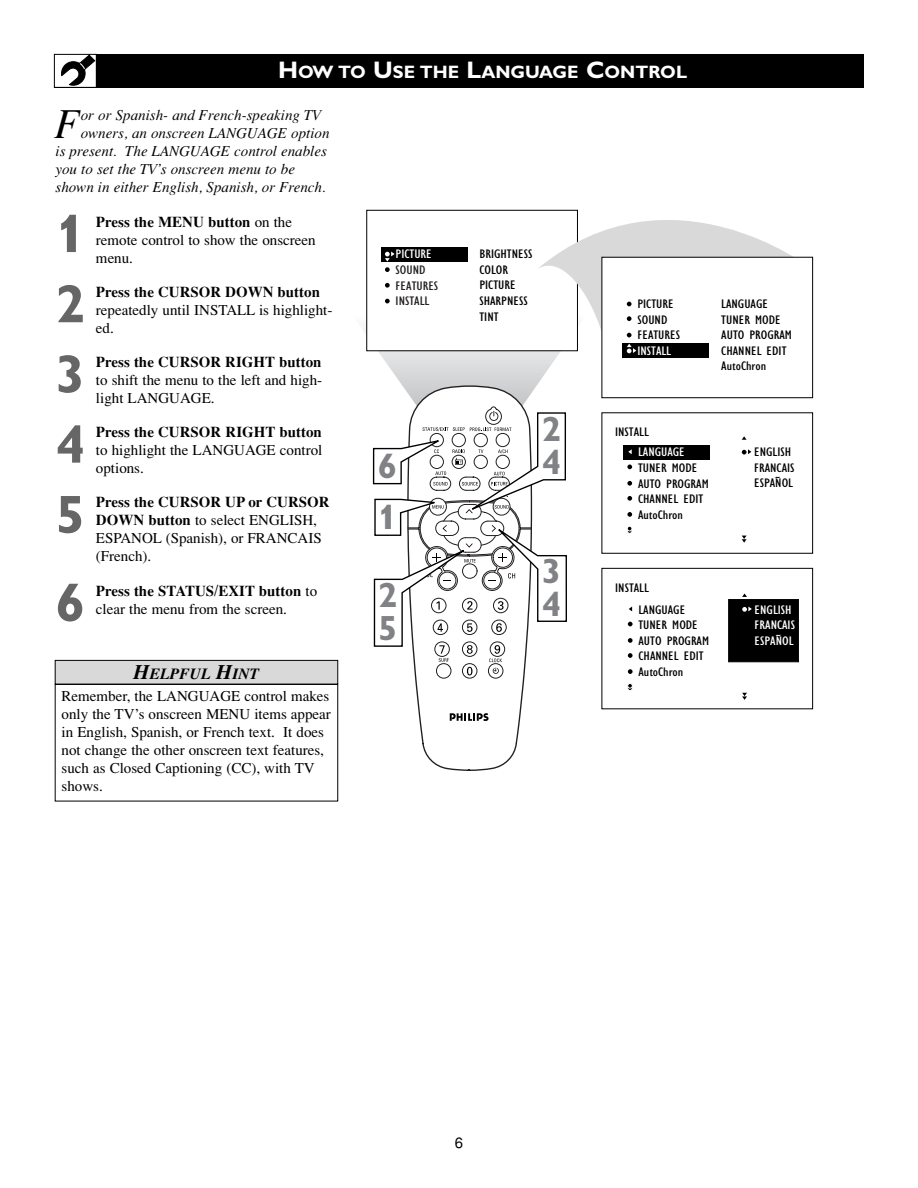
<style>
.page{position:relative;width:918px;height:1188px;background:#fff}
.page>*{position:absolute;margin:0;border:0;box-sizing:border-box;transform-origin:0 0}
.t1{font:700 54px "Gill Alt One";color:#666}
.t2{font:italic 42.15px "Times";color:#000}
.t3{font:700 35.1px/33px "Gill Alt One";color:#808285}
.t4{font:700 18px "Gill Alt One";color:#fff}
.t5{font:italic 700 15.75px "Times";color:#000}
.t6{font:15px/18px "Times";color:#000}
.t7{font:italic 15px "Times";color:#000}
.t8{font:700 15px "Times";color:#000}
.t9{font:15px "Helvetica";color:#000}
.t10{font:condensed 12.75px/15.6px "Gill Sans";color:#000;scale:1.2 1}
.t11{font:condensed 12.75px/15.6px "Gill Sans";color:#fff;scale:1.2 1}
.t12{font:condensed 12.75px/15.6px "Gill Sans";color:#231f20;scale:1.2 1}
.s1{font-size:24px}
.s2{font-weight:700}
.s3{font-size:21px}
</style>
<div class="page">
<div style="left:54px;top:54px;width:810px;height:34px;background:#000"></div>
<svg style="left:415px;top:679px;width:110px;height:92px"></svg>
<svg style="left:450px;top:713px;width:39px;height:8px"></svg>
<div style="left:366px;top:210px;width:212px;height:141px;background:#fff;border:1px solid #000"></div>
<svg style="left:537px;top:209px;width:277px;height:178px"></svg>
<div style="left:601px;top:257px;width:212px;height:141px;background:#fff;border:1px solid #000"></div>
<div style="left:601px;top:412px;width:212px;height:142px;background:#fff;border:1px solid #000"></div>
<div style="left:601px;top:568px;width:212px;height:141px;background:#fff;border:1px solid #000"></div>
<div style="left:729px;top:599px;width:70px;height:63px;background:#000;border:1px solid #000"></div>
<div style="left:381px;top:247px;width:86px;height:15px;background:#000"></div>
<svg style="left:385px;top:252px;width:10px;height:20px"></svg>
<svg style="left:385px;top:283px;width:5px;height:5px"></svg>
<svg style="left:385px;top:299px;width:5px;height:4px"></svg>
<div style="left:623px;top:344px;width:86px;height:14px;background:#000"></div>
<svg style="left:627px;top:302px;width:5px;height:4px"></svg>
<svg style="left:627px;top:333px;width:5px;height:4px"></svg>
<svg style="left:627px;top:316px;width:5px;height:5px"></svg>
<svg style="left:627px;top:344px;width:9px;height:9px"></svg>
<div style="left:624px;top:445px;width:86px;height:15px;background:#000"></div>
<svg style="left:628px;top:449px;width:4px;height:5px"></svg>
<svg style="left:627px;top:481px;width:5px;height:5px"></svg>
<svg style="left:627px;top:465px;width:5px;height:4px"></svg>
<svg style="left:627px;top:496px;width:5px;height:5px"></svg>
<svg style="left:742px;top:449px;width:9px;height:6px"></svg>
<svg style="left:627px;top:512px;width:5px;height:5px"></svg>
<svg style="left:742px;top:436px;width:5px;height:4px"></svg>
<svg style="left:742px;top:536px;width:5px;height:7px"></svg>
<svg style="left:627px;top:526px;width:5px;height:7px"></svg>
<svg style="left:628px;top:638px;width:5px;height:5px"></svg>
<svg style="left:628px;top:622px;width:5px;height:4px"></svg>
<svg style="left:628px;top:653px;width:5px;height:5px"></svg>
<svg style="left:742px;top:607px;width:10px;height:5px"></svg>
<svg style="left:628px;top:669px;width:5px;height:5px"></svg>
<svg style="left:742px;top:593px;width:5px;height:4px"></svg>
<svg style="left:742px;top:693px;width:5px;height:7px"></svg>
<svg style="left:628px;top:684px;width:4px;height:6px"></svg>
<svg style="left:362px;top:316px;width:223px;height:363px"></svg>
<div style="left:55px;top:55px;width:41px;height:32px;background:#fff"></div>
<svg style="left:61px;top:56px;width:34px;height:30px"></svg>
<div style="left:54px;top:54px;width:43px;height:34px;border:1px solid #000"></div>
<div style="left:55px;top:684px;width:283px;height:117px;border:1px solid #000"></div>
<div style="left:56px;top:661px;width:281px;height:23px;background:#d9d9d9"></div>
<div style="left:55px;top:660px;width:283px;height:24px;border:1px solid #000"></div>
<p class="t4" style="left:278px;top:65px;width:411px"><span class="s1">H</span>OW TO <span class="s1">U</span>SE THE <span class="s1">L</span>ANGUAGE <span class="s1">C</span>ONTROL</p>
<h2 class="t2" style="left:55px;top:109px;width:27px">F</h2>
<p class="t7" style="left:81px;top:110px;width:242px">or or Spanish- and French-speaking TV</p>
<p class="t7" style="left:81px;top:128px;width:250px">owners, an onscreen LANGUAGE option</p>
<p class="t7" style="left:55px;top:146px;width:273px">is present. The LANGUAGE control enables</p>
<p class="t7" style="left:55px;top:164px;width:241px">you to set the TV’s onscreen menu to be</p>
<p class="t7" style="left:55px;top:182px;width:272px">shown in either English, Spanish, or French.</p>
<h1 class="t1" style="left:55px;top:214px;width:31px">1</h1>
<p class="t6" style="left:96px;top:214px;width:221px"><span class="s2">Press the MENU button</span> on the remote control to show the onscreen menu.</p>
<h1 class="t1" style="left:55px;top:284px;width:31px">2</h1>
<p class="t8" style="left:96px;top:286px;width:226px">Press the CURSOR DOWN button</p>
<p class="t6" style="left:96px;top:302px;width:238px">repeatedly until INSTALL is highlight&shy;ed.</p>
<h1 class="t1" style="left:55px;top:354px;width:31px">3</h1>
<p class="t8" style="left:96px;top:356px;width:227px">Press the CURSOR RIGHT button</p>
<p class="t6" style="left:96px;top:372px;width:228px">to shift the menu to the left and high&shy;light LANGUAGE.</p>
<p class="t11" style="left:396px;top:248px;width:32px">PICTURE</p>
<p class="t12" style="left:396px;top:263px;width:37px">SOUND<br>FEATURES<br>INSTALL</p>
<p class="t10" style="left:479px;top:248px;width:46px">BRIGHTNESS<br>COLOR<br>PICTURE<br>SHARPNESS<br>TINT</p>
<p class="t10" style="left:637px;top:298px;width:37px">PICTURE<br>SOUND<br>FEATURES</p>
<p class="t11" style="left:637px;top:344px;width:30px">INSTALL</p>
<p class="t10" style="left:721px;top:298px;width:60px">LANGUAGE<br>TUNER MODE<br>AUTO PROGRAM<br>CHANNEL EDIT<br>AutoChron</p>
<h1 class="t1" style="left:55px;top:424px;width:31px">4</h1>
<p class="t8" style="left:96px;top:427px;width:227px">Press the CURSOR RIGHT button</p>
<p class="t6" style="left:96px;top:443px;width:228px">to highlight the LANGUAGE control options.</p>
<h1 class="t1" style="left:55px;top:494px;width:31px">5</h1>
<p class="t6" style="left:96px;top:495px;width:235px"><span class="s2">Press the CURSOR UP or CURSOR<br>DOWN button</span> to select ENGLISH,<br>ESPANOL (Spanish), or FRANCAIS (French).</p>
<h1 class="t1" style="left:55px;top:583px;width:31px">6</h1>
<p class="t6" style="left:96px;top:583px;width:223px"><span class="s2">Press the STATUS/EXIT button</span> to clear the menu from the screen.</p>
<p class="t5" style="left:133px;top:668px;width:128px"><span class="s3">H</span>ELPFUL <span class="s3">H</span>INT</p>
<p class="t6" style="left:62px;top:688px;width:271px">Remember, the LANGUAGE control makes only the TV’s onscreen MENU items appear in English, Spanish, or French text. It does not change the other onscreen text features, such as Closed Captioning (CC), with TV shows.</p>
<h3 class="t3" style="left:378px;top:453px;width:21px">6</h3>
<h3 class="t3" style="left:378px;top:504px;width:21px">1</h3>
<h3 class="t3" style="left:378px;top:582px;width:21px">2<br>5</h3>
<h3 class="t3" style="left:542px;top:416px;width:21px">2<br>4</h3>
<h3 class="t3" style="left:542px;top:558px;width:21px">3<br>4</h3>
<p class="t10" style="left:615px;top:425px;width:30px">INSTALL</p>
<p class="t11" style="left:638px;top:446px;width:40px">LANGUAGE</p>
<p class="t10" style="left:638px;top:461px;width:60px">TUNER MODE<br>AUTO PROGRAM<br>CHANNEL EDIT<br>AutoChron</p>
<p class="t10" style="left:615px;top:581px;width:30px">INSTALL</p>
<p class="t10" style="left:754px;top:446px;width:35px">ENGLISH<br>FRANCAIS<br>ESPANOL</p>
<p class="t10" style="left:775px;top:475px;width:6px">˜</p>
<p class="t10" style="left:639px;top:603px;width:60px">LANGUAGE<br>TUNER MODE<br>AUTO PROGRAM<br>CHANNEL EDIT<br>AutoChron</p>
<p class="t11" style="left:755px;top:603px;width:35px">ENGLISH<br>FRANCAIS<br>ESPANOL</p>
<p class="t11" style="left:776px;top:632px;width:6px">˜</p>
<p class="t9" style="left:455px;top:1137px;width:10px">6</p>
</div>
